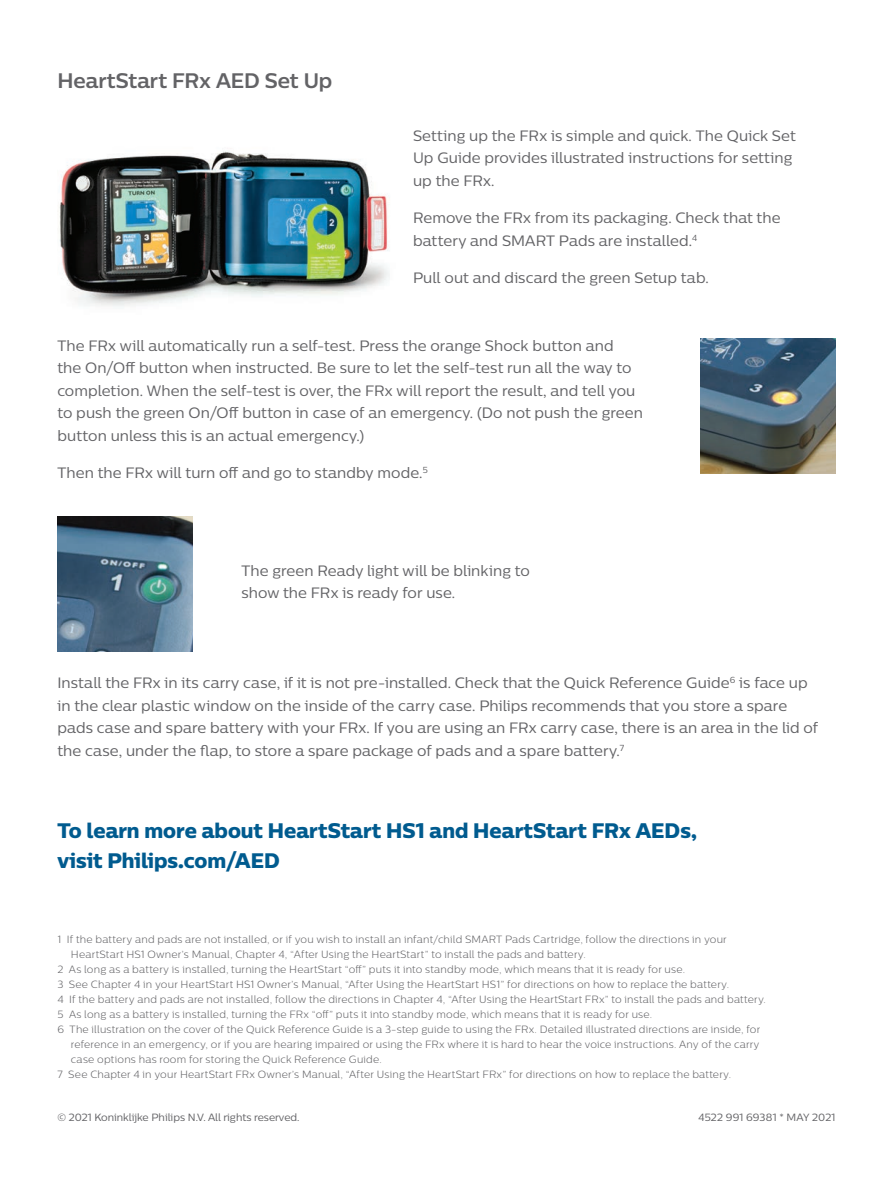
<style>
.page{position:relative;width:893px;height:1188px;background:#fff}
.page>*{position:absolute;margin:0;border:0;box-sizing:border-box;transform-origin:0 0}
.t1{font:21px/30px "Centrale Sans X Bold";color:#005b8f}
.t2{font:700 21px "Centrale Sans";color:#636366}
.t3{font:15px/22.5px "Centrale Sans";letter-spacing:.005em;color:#636366}
.t4{font:300 10.5px "Centrale Sans";letter-spacing:.02em;color:#636366}
.t5{font:10.5px "Centrale Sans";color:#636366}
</style>
<div class="page">
<img style="left:59px;top:151px;width:331px;height:156px">
<img style="left:57px;top:517px;width:135px;height:135px">
<img style="left:701px;top:338px;width:135px;height:135px">
<h1 class="t2" style="left:57px;top:67px;width:276px">HeartStart FRx AED Set Up</h1>
<h2 class="t3" style="left:413px;top:124px;width:384px">Setting up the FRx is simple and quick. The Quick Set<br>Up Guide provides illustrated instructions for setting up the FRx.</h2>
<h2 class="t3" style="left:413px;top:206px;width:369px">Remove the FRx from its packaging. Check that the battery and SMART Pads are installed.<sup>4</sup></h2>
<h2 class="t3" style="left:413px;top:266px;width:297px">Pull out and discard the green Setup tab.</h2>
<p class="t3" style="left:57px;top:334px;width:587px">The FRx will automatically run a self-test. Press the orange Shock button and<br>the On/Off button when instructed. Be sure to let the self-test run all the way to completion. When the self-test is over, the FRx will report the result, and tell you to push the green On/Off button in case of an emergency. (Do not push the green button unless this is an actual emergency.)</p>
<h2 class="t3" style="left:57px;top:461px;width:372px">Then the FRx will turn off and go to standby mode.<sup>5</sup></h2>
<h2 class="t3" style="left:241px;top:559px;width:290px">The green Ready light will be blinking to show the FRx is ready for use.</h2>
<p class="t3" style="left:57px;top:671px;width:762px">Install the FRx in its carry case, if it is not pre-installed. Check that the Quick Reference Guide<sup>6</sup> is face up in the clear plastic window on the inside of the carry case. Philips recommends that you store a spare pads case and spare battery with your FRx. If you are using an FRx carry case, there is an area in the lid of the case, under the flap, to store a spare package of pads and a spare battery.<sup>7</sup></p>
<h1 class="t1" style="left:57px;top:815px;width:641px">To learn more about HeartStart HS1 and HeartStart FRx AEDs, visit Philips.com/AED</h1>
<p class="t4" style="left:57px;top:934px;width:671px">1 If the battery and pads are not installed, or if you wish to install an infant/child SMART Pads Cartridge, follow the directions in your</p>
<p class="t4" style="left:71px;top:949px;width:516px">HeartStart HS1 Owner’s Manual, Chapter 4, “After Using the HeartStart” to install the pads and battery.</p>
<p class="t4" style="left:57px;top:964px;width:629px">2 As long as a battery is installed, turning the HeartStart “off” puts it into standby mode, which means that it is ready for use.</p>
<p class="t4" style="left:57px;top:979px;width:673px">3 See Chapter 4 in your HeartStart HS1 Owner’s Manual, “After Using the HeartStart HS1” for directions on how to replace the battery.</p>
<p class="t4" style="left:57px;top:994px;width:710px">4 If the battery and pads are not installed, follow the directions in Chapter 4, “After Using the HeartStart FRx” to install the pads and battery.</p>
<p class="t4" style="left:57px;top:1009px;width:596px">5 As long as a battery is installed, turning the FRx “off” puts it into standby mode, which means that it is ready for use.</p>
<p class="t4" style="left:57px;top:1024px;width:704px">6 The illustration on the cover of the Quick Reference Guide is a 3-step guide to using the FRx. Detailed illustrated directions are inside, for</p>
<p class="t4" style="left:71px;top:1039px;width:690px">reference in an emergency, or if you are hearing impaired or using the FRx where it is hard to hear the voice instructions. Any of the carry</p>
<p class="t4" style="left:71px;top:1054px;width:312px">case options has room for storing the Quick Reference Guide.</p>
<p class="t4" style="left:57px;top:1069px;width:675px">7 See Chapter 4 in your HeartStart FRx Owner’s Manual, “After Using the HeartStart FRx” for directions on how to replace the battery.</p>
<p class="t5" style="left:57px;top:1111px;width:244px">© 2021 Koninklijke Philips N.V. All rights reserved.</p>
<p class="t5" style="left:698px;top:1111px;width:139px">4522 991 69381 * MAY 2021</p>
</div>
